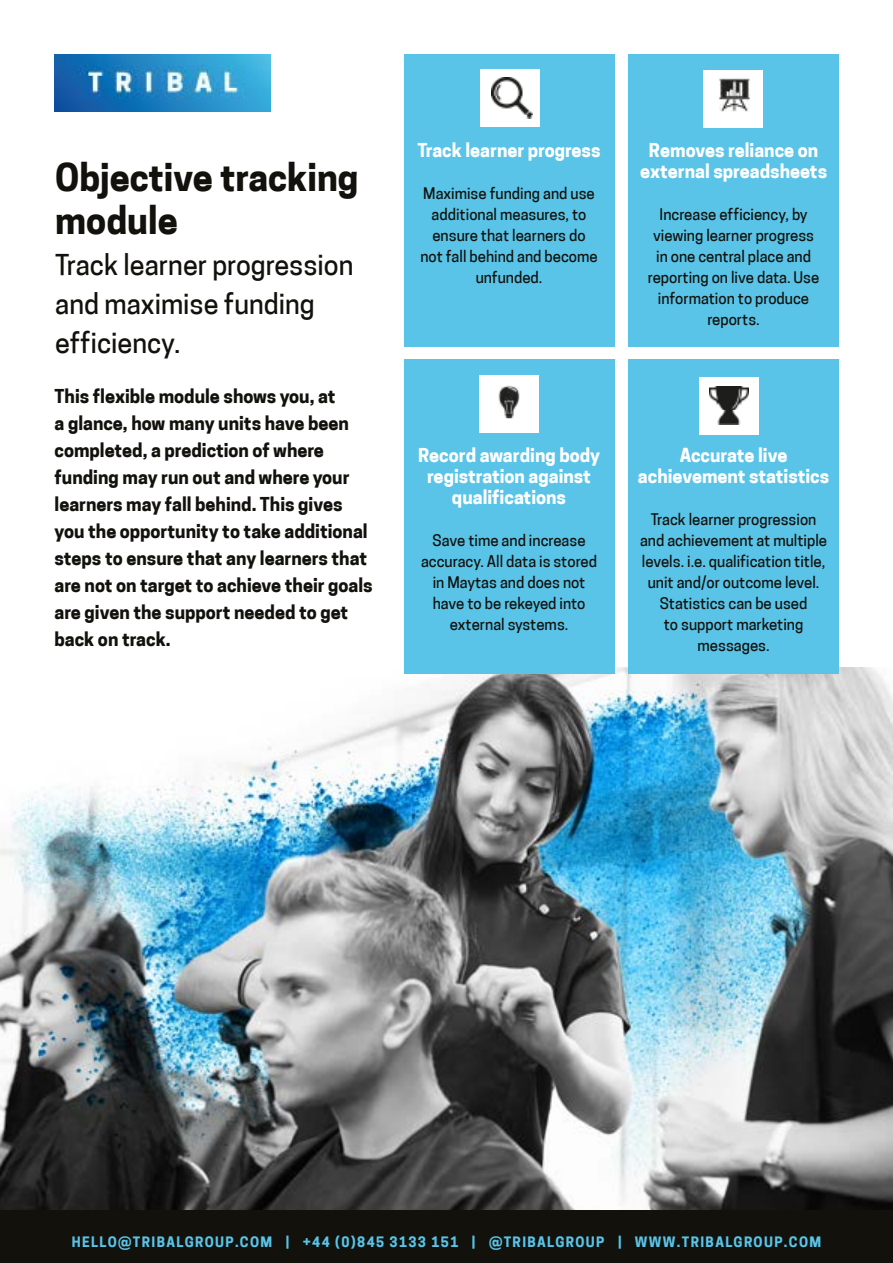
<style>
.page{position:relative;width:893px;height:1263px;background:#fff}
.page>*{position:absolute;margin:0;border:0;box-sizing:border-box;transform-origin:0 0}
.t1{font:700 36px/43.2px "Tribal Cooper Hewitt";color:#12110c}
.t2{font:27px/39px "Tribal Cooper Hewitt";color:#12110c}
.t3{font:700 18px/27px "Tribal Cooper Hewitt";color:#12110c}
.t4{font:700 18px/21px "Tribal Cooper Hewitt";color:#fff;text-align:center}
.t5{font:15px/21px "Tribal Cooper Hewitt";color:#12110c;text-align:center}
.t6{font:700 13.5px "Tribal Cooper Hewitt";letter-spacing:.1em;color:#59c4e8}
</style>
<div class="page">
<img style="left:0;top:668px;width:893px;height:542px">
<div style="left:0;top:1210px;width:893px;height:53px;background:#12110c"></div>
<div style="left:405px;top:54px;width:210px;height:293px;background:#59c4e8"></div>
<div style="left:405px;top:360px;width:210px;height:314px;background:#59c4e8"></div>
<div style="left:628px;top:360px;width:211px;height:314px;background:#59c4e8"></div>
<div style="left:628px;top:54px;width:211px;height:293px;background:#59c4e8"></div>
<div style="left:480px;top:69px;width:59px;height:58px;background:#fff"></div>
<div style="left:703px;top:70px;width:60px;height:57px;background:#fff"></div>
<div style="left:699px;top:377px;width:59px;height:58px;background:#fff"></div>
<img style="left:709px;top:387px;width:40px;height:37px">
<div style="left:479px;top:376px;width:60px;height:57px;background:#fff"></div>
<img style="left:54px;top:54px;width:217px;height:58px">
<img style="left:719px;top:78px;width:31px;height:34px">
<img style="left:498px;top:385px;width:22px;height:34px">
<img style="left:491px;top:77px;width:42px;height:42px">
<h1 class="t1" style="left:55px;top:156px;width:305px">Objective tracking module</h1>
<h2 class="t2" style="left:55px;top:245px;width:300px">Track learner progression and maximise funding efficiency.</h2>
<p class="t3" style="left:55px;top:382px;width:320px">This flexible module shows you, at<br>a glance, how many units have been completed, a prediction of where funding may run out and where your learners may fall behind. This gives you the opportunity to take additional steps to ensure that any learners that are not on target to achieve their goals are given the support needed to get back on track.</p>
<p class="t4" style="left:418px;top:140px;width:184px">Track learner progress</p>
<p class="t5" style="left:420px;top:183px;width:179px">Maximise funding and use additional measures, to ensure that learners do not fall behind and become unfunded.</p>
<p class="t4" style="left:640px;top:140px;width:189px">Removes reliance on external spreadsheets</p>
<p class="t5" style="left:648px;top:204px;width:173px">Increase efficiency, by viewing learner progress in one central place and reporting on live data. Use information to produce reports.</p>
<p class="t4" style="left:418px;top:445px;width:184px">Record awarding body registration against qualifications</p>
<p class="t5" style="left:421px;top:530px;width:178px">Save time and increase accuracy. All data is stored in Maytas and does not have to be rekeyed into external systems.</p>
<p class="t4" style="left:638px;top:445px;width:193px">Accurate live achievement statistics</p>
<p class="t5" style="left:640px;top:509px;width:189px">Track learner progression and achievement at multiple levels. i.e. qualification title, unit and/or outcome level.<br>Statistics can be used<br>to support marketing messages.</p>
<p class="t6" style="left:72px;top:1234px;width:751px">HELLO@TRIBALGROUP.COM | +44 (0)845 3133 151 | @TRIBALGROUP | WWW.TRIBALGROUP.COM</p>
</div>
